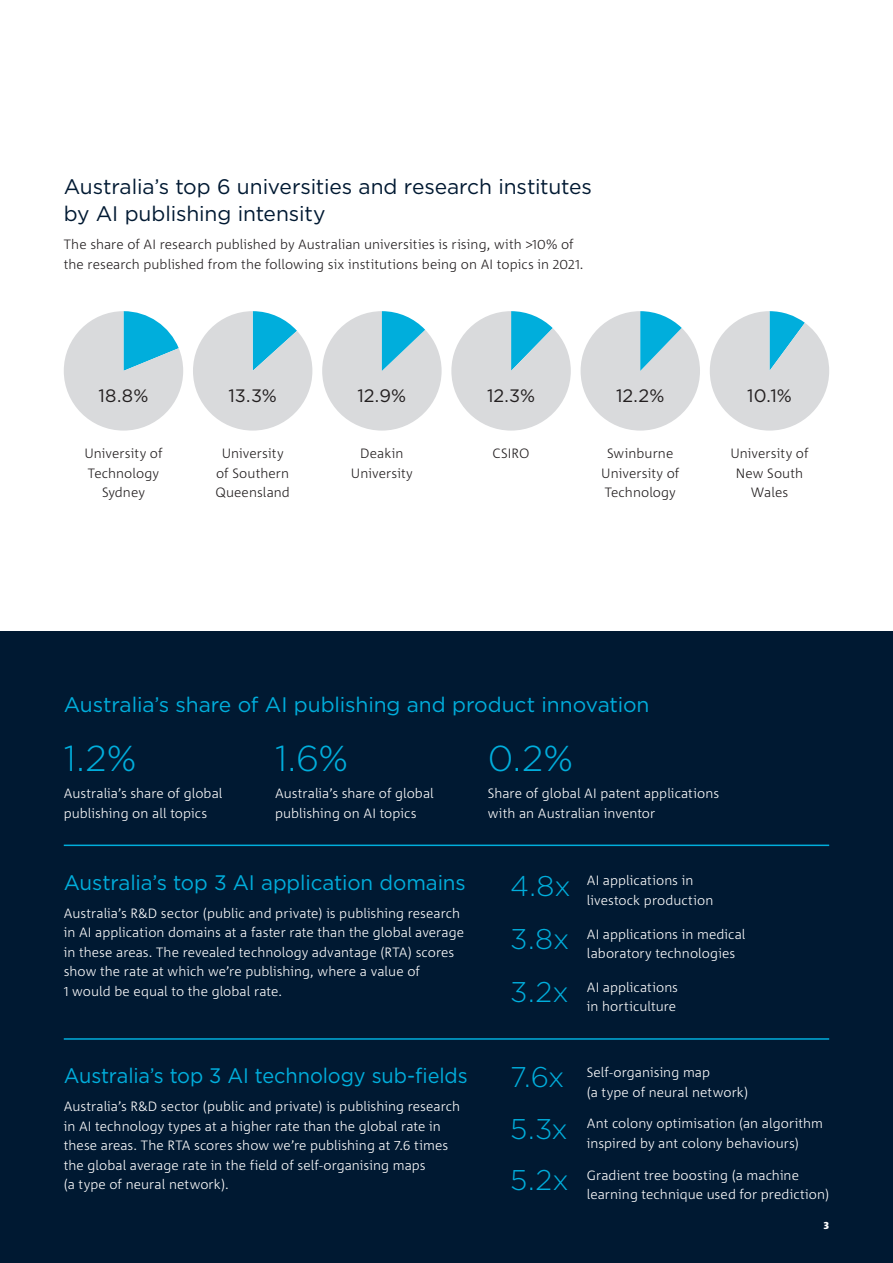
<style>
.page{position:relative;width:893px;height:1263px;background:#fff}
.page>*{position:absolute;margin:0;border:0;box-sizing:border-box;transform-origin:0 0}
.Body_Copy{font:300 36px "Gotham";color:#00aedc}
.Body_Copy-2{font:300 28.5px "Gotham";letter-spacing:-.005em;color:#00aedc}
.H2_Heading{font:21px "Gotham";letter-spacing:-.005em;color:#00aedc}
.H2_Heading-2{font:21px/27px "Gotham";letter-spacing:-.005em;color:#001932}
.H2_Heading-3{font:21px "Gotham";letter-spacing:-.005em;color:#00aedc;scale:.95 1}
.Body_Copy-3{font:18px "Gotham";letter-spacing:-.005em;color:#231f20}
.Body_Copy-4{font:300 13.5px/19.5px "Corpid C1";letter-spacing:.005em;color:#fff}
.Body_Copy-5{font:300 13.5px/19.5px "Corpid C1";letter-spacing:.005em;color:#231f20;text-align:center}
.t1{font:800 10.5px "Corpid C1";color:#fff}
</style>
<div class="page">
<div style="left:0;top:631px;width:893px;height:632px;background:#001932"></div>
<svg style="left:64px;top:311px;width:119px;height:120px"></svg>
<svg style="left:193px;top:311px;width:119px;height:120px"></svg>
<svg style="left:322px;top:311px;width:120px;height:120px"></svg>
<svg style="left:451px;top:311px;width:120px;height:120px"></svg>
<svg style="left:581px;top:311px;width:119px;height:120px"></svg>
<svg style="left:710px;top:311px;width:119px;height:120px"></svg>
<hr style="left:64px;top:844px;width:765px;height:2px;background:#00aedc">
<hr style="left:64px;top:1038px;width:765px;height:2px;background:#00aedc">
<h2 class="H2_Heading-2" style="left:64px;top:173px;width:530px">Australia’s top 6 universities and research institutes by AI publishing intensity</h2>
<p class="Body_Copy-5" style="left:64px;top:234px;width:521px;text-align:left">The share of AI research published by Australian universities is rising, with &gt;10% of the research published from the following six institutions being on AI topics in 2021.</p>
<p class="Body_Copy-3" style="left:99px;top:384px;width:51px">18.8%</p>
<p class="Body_Copy-3" style="left:228px;top:384px;width:50px">13.3%</p>
<p class="Body_Copy-3" style="left:357px;top:384px;width:50px">12.9%</p>
<p class="Body_Copy-3" style="left:487px;top:384px;width:50px">12.3%</p>
<p class="Body_Copy-3" style="left:616px;top:384px;width:50px">12.2%</p>
<p class="Body_Copy-3" style="left:747px;top:384px;width:46px">10.1%</p>
<p class="Body_Copy-5" style="left:84px;top:443px;width:80px">University of<br>Technology<br>Sydney</p>
<p class="Body_Copy-5" style="left:215px;top:443px;width:76px">University of Southern<br>Queensland</p>
<p class="Body_Copy-5" style="left:351px;top:443px;width:63px">Deakin<br>University</p>
<p class="Body_Copy-5" style="left:493px;top:443px;width:38px">CSIRO</p>
<p class="Body_Copy-5" style="left:601px;top:443px;width:80px">Swinburne<br>University of<br>Technology</p>
<p class="Body_Copy-5" style="left:730px;top:443px;width:80px">University of<br>New South<br>Wales</p>
<h2 class="H2_Heading" style="left:64px;top:691px;width:587px">Australia’s share of AI publishing and product innovation</h2>
<p class="Body_Copy" style="left:64px;top:735px;width:74px">1.2%</p>
<p class="Body_Copy-4" style="left:64px;top:783px;width:160px">Australia’s share of global publishing on all topics</p>
<p class="Body_Copy" style="left:275px;top:735px;width:75px">1.6%</p>
<p class="Body_Copy-4" style="left:275px;top:783px;width:160px">Australia’s share of global publishing on AI topics</p>
<p class="Body_Copy" style="left:488px;top:735px;width:87px">0.2%</p>
<p class="Body_Copy-4" style="left:488px;top:783px;width:233px">Share of global AI patent applications with an Australian inventor</p>
<h2 class="H2_Heading" style="left:64px;top:869px;width:404px">Australia’s top 3 AI application domains</h2>
<p class="Body_Copy-4" style="left:64px;top:903px;width:402px">Australia’s R&amp;D sector (public and private) is publishing research in AI application domains at a faster rate than the global average in these areas. The revealed technology advantage (RTA) scores show the rate at which we’re publishing, where a value of<br>1 would be equal to the global rate.</p>
<h2 class="H2_Heading-3" style="left:64px;top:1062px;width:427px">Australia’s top 3 AI technology sub‑fields</h2>
<p class="Body_Copy-4" style="left:64px;top:1096px;width:398px">Australia’s R&amp;D sector (public and private) is publishing research in AI technology types at a higher rate than the global rate in these areas. The RTA scores show we’re publishing at 7.6 times the global average rate in the field of self-organising maps<br>(a type of neural network).</p>
<p class="Body_Copy-2" style="left:510px;top:868px;width:62px">4.8x</p>
<p class="Body_Copy-4" style="left:587px;top:870px;width:128px">AI applications in livestock production</p>
<p class="Body_Copy-2" style="left:510px;top:921px;width:61px">3.8x</p>
<p class="Body_Copy-4" style="left:587px;top:924px;width:160px">AI applications in medical laboratory technologies</p>
<p class="Body_Copy-2" style="left:510px;top:974px;width:60px">3.2x</p>
<p class="Body_Copy-4" style="left:587px;top:977px;width:93px">AI applications in horticulture</p>
<p class="Body_Copy-2" style="left:510px;top:1059px;width:56px">7.6x</p>
<p class="Body_Copy-4" style="left:587px;top:1062px;width:163px">Self-organising map<br>(a type of neural network)</p>
<p class="Body_Copy-2" style="left:510px;top:1110px;width:59px">5.3x</p>
<p class="Body_Copy-4" style="left:587px;top:1113px;width:238px">Ant colony optimisation (an algorithm inspired by ant colony behaviours)</p>
<p class="Body_Copy-2" style="left:510px;top:1162px;width:60px">5.2x</p>
<p class="Body_Copy-4" style="left:587px;top:1165px;width:244px">Gradient tree boosting (a machine learning technique used for prediction)</p>
<p class="t1" style="left:824px;top:1218px;width:7px">3</p>
</div>
